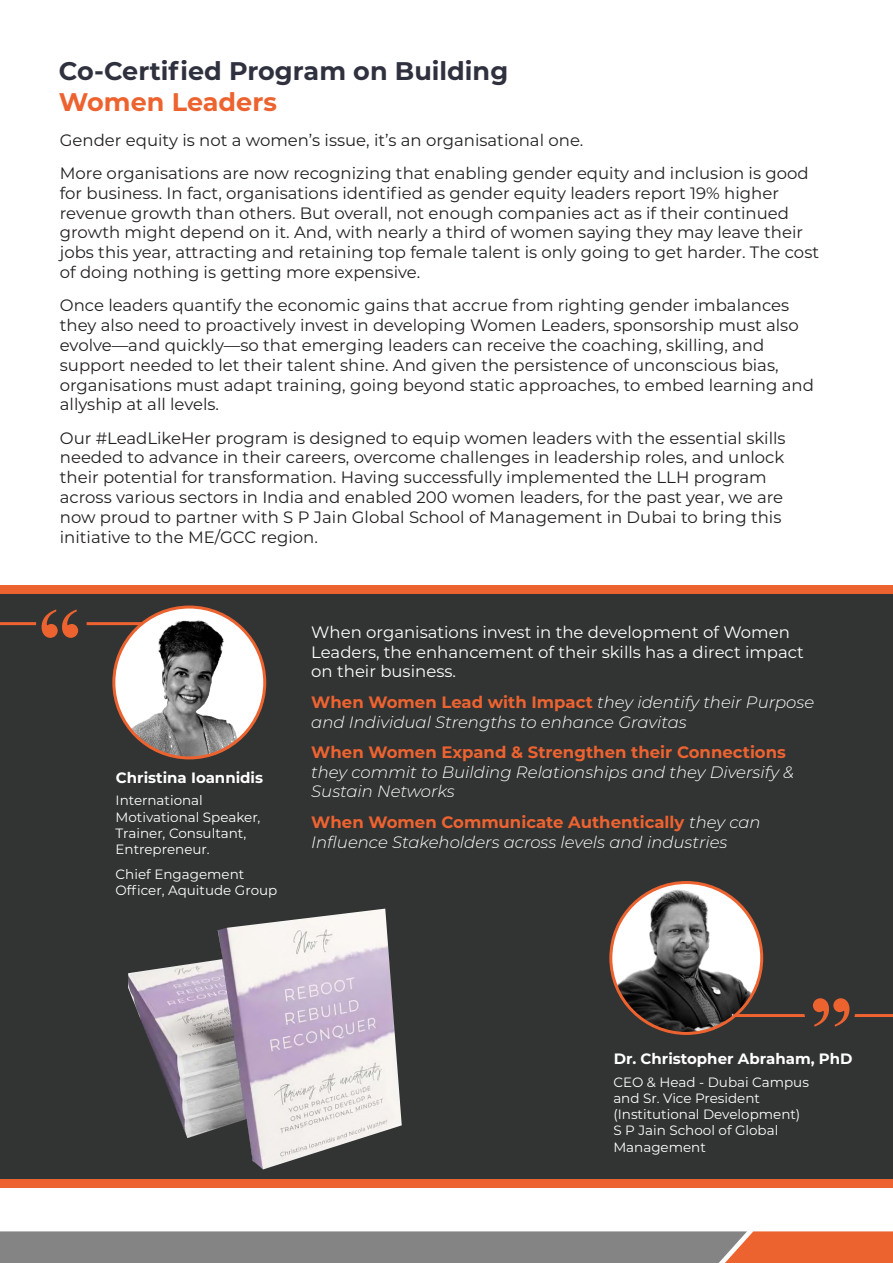
<style>
.page{position:relative;width:893px;height:1263px;background:#fff}
.page>*{position:absolute;margin:0;border:0;box-sizing:border-box;transform-origin:0 0}
.t1{font:700 25.5px "Montserrat";color:#2f313e}
.t2{font:700 25.5px "Montserrat";color:#ed6330}
.t3{font:16.5px/19.8px "Montserrat";color:#231f20}
.t4{font:italic 300 16.5px/19.8px "Montserrat";color:#fff}
.t5{font:16.5px/19.8px "Montserrat";color:#fff}
.t6{font:700 16.5px "Montserrat";color:#ed6330}
.t7{font:700 15px "Montserrat";color:#fff}
.t8{font:13.5px/16.2px "Montserrat";color:#fff}
.s1{font-weight:700;font-style:normal;color:#ed6330}
</style>
<div class="page">
<div style="left:0;top:586px;width:893px;height:602px;background:#ed6330"></div>
<div style="left:0;top:594px;width:893px;height:585px;background:#323333"></div>
<hr style="left:0;top:622px;width:161px;height:3px;background:#ed6330">
<svg style="left:114px;top:607px;width:151px;height:151px"></svg>
<img style="left:114px;top:611px;width:138px;height:147px">
<div style="left:112px;top:605px;width:154px;height:154px;border:3px solid #ed6330;border-radius:50%"></div>
<hr style="left:708px;top:1014px;width:185px;height:3px;background:#ed6330">
<svg style="left:0;top:1231px;width:893px;height:32px;background:#988078"></svg>
<div style="left:36px;top:599px;width:51px;height:50px;background:#323333;border-radius:50%"></div>
<svg style="left:42px;top:609px;width:36px;height:29px"></svg>
<div style="left:804px;top:987px;width:51px;height:50px;background:#323333;border-radius:50%"></div>
<svg style="left:813px;top:998px;width:36px;height:29px"></svg>
<img style="left:611px;top:887px;width:151px;height:146px">
<div style="left:609px;top:881px;width:154px;height:154px;border:3px solid #ed6330;border-radius:50%"></div>
<img style="left:128px;top:908px;width:274px;height:261px">
<h1 class="t1" style="left:59px;top:53px;width:451px">Co-Certified Program on Building</h1>
<h1 class="t2" style="left:59px;top:84px;width:219px">Women Leaders</h1>
<p class="t3" style="left:60px;top:123px;width:750px;line-height:33.3px">Gender equity is not a women’s issue, it’s an organisational one.<br>More organisations are now recognizing that enabling gender equity and inclusion is good</p>
<p class="t3" style="left:60px;top:183px;width:761px">for business. In fact, organisations identified as gender equity leaders report 19% higher revenue growth than others. But overall, not enough companies act as if their continued growth might depend on it. And, with nearly a third of women saying they may leave their jobs this year, attracting and retaining top female talent is only going to get harder. The cost of doing nothing is getting more expensive.</p>
<p class="t3" style="left:60px;top:295px;width:756px">Once leaders quantify the economic gains that accrue from righting gender imbalances they also need to proactively invest in developing Women Leaders, sponsorship must also evolve—and quickly—so that emerging leaders can receive the coaching, skilling, and support needed to let their talent shine. And given the persistence of unconscious bias, organisations must adapt training, going beyond static approaches, to embed learning and allyship at all levels.</p>
<p class="t3" style="left:60px;top:427px;width:727px">Our #LeadLikeHer program is designed to equip women leaders with the essential skills needed to advance in their careers, overcome challenges in leadership roles, and unlock their potential for transformation. Having successfully implemented the LLH program across various sectors in India and enabled 200 women leaders, for the past year, we are now proud to partner with S P Jain Global School of Management in Dubai to bring this initiative to the ME/GCC region.</p>
<p class="t7" style="left:116px;top:767px;width:149px">Christina Ioannidis</p>
<p class="t8" style="left:116px;top:792px;width:146px">International<br>Motivational Speaker,<br>Trainer, Consultant,<br>Entrepreneur.</p>
<p class="t8" style="left:116px;top:866px;width:163px">Chief Engagement<br>Officer, Aquitude Group</p>
<p class="t5" style="left:311px;top:621px;width:494px">When organisations invest in the development of Women<br>Leaders, the enhancement of their skills has a direct impact on their business.</p>
<p class="t4" style="left:311px;top:691px;width:504px"><span class="s1">When Women Lead with Impact</span> they identify their Purpose and Individual Strengths to enhance Gravitas</p>
<p class="t6" style="left:311px;top:740px;width:476px">When Women Expand &amp; Strengthen their Connections</p>
<p class="t4" style="left:311px;top:761px;width:484px">they commit to Building Relationships and they Diversify &amp;<br>Sustain Networks</p>
<p class="t4" style="left:311px;top:811px;width:451px"><span class="s1">When Women Communicate Authentically</span> they can<br>Influence Stakeholders across levels and industries</p>
<p class="t7" style="left:614px;top:1047px;width:240px">Dr. Christopher Abraham, PhD</p>
<p class="t8" style="left:613px;top:1073px;width:197px">CEO &amp; Head - Dubai Campus and Sr. Vice President (Institutional Development)<br>S P Jain School of Global<br>Management</p>
</div>
